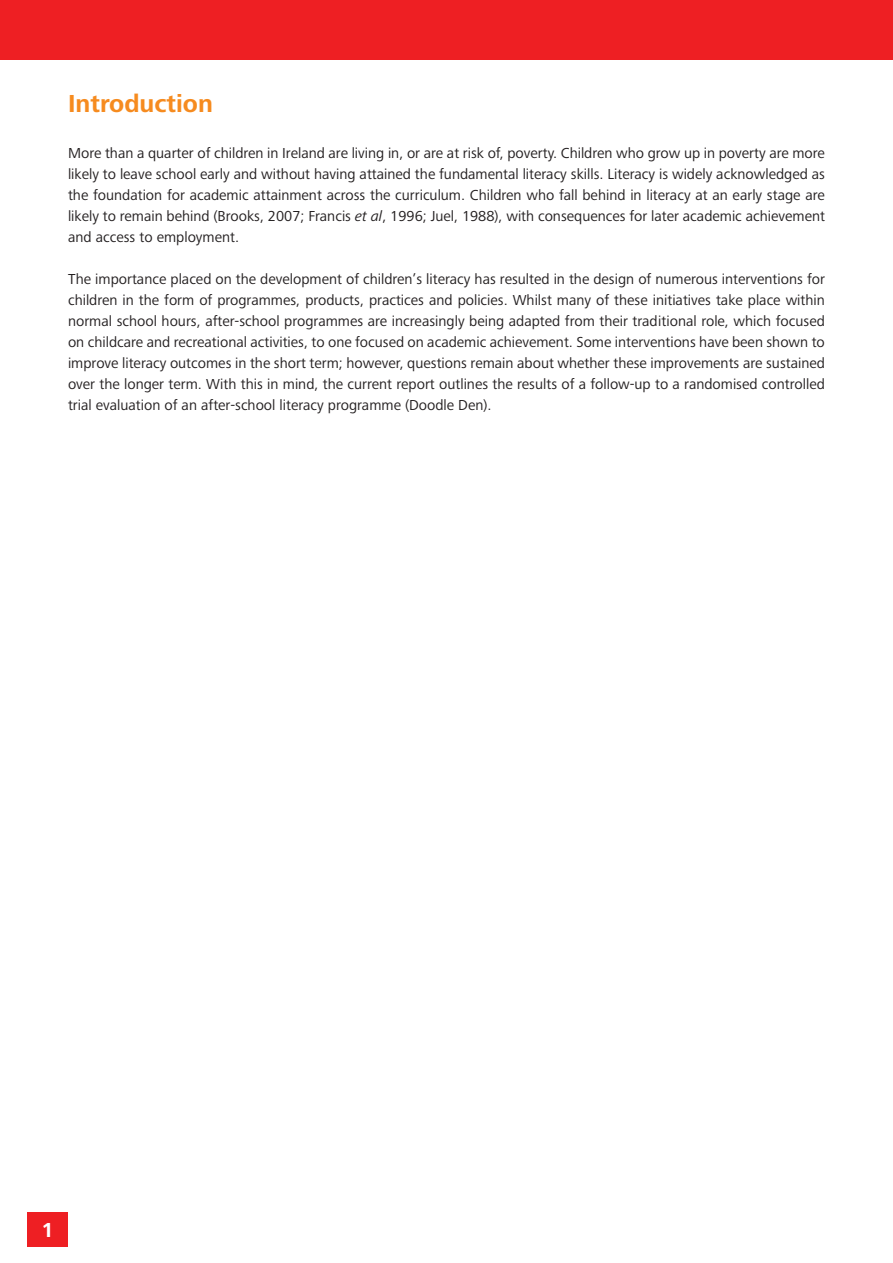
<style>
.page{position:relative;width:893px;height:1263px;background:#fff}
.page>*{position:absolute;margin:0;border:0;box-sizing:border-box;transform-origin:0 0}
.t1{font:700 25.5px "Frutiger Next Pro";color:#f68b1f}
.t2{font:700 21px "Frutiger Next Pro";color:#fff}
.t3{font:15px/21px "Frutiger Next Pro";color:#231f20;text-align:justify}
.s1{font-style:italic}
</style>
<div class="page">
<div style="left:27px;top:1212px;width:41px;height:35px;background:#ee1f23"></div>
<div style="left:0;top:0;width:893px;height:60px;background:#ee1f23"></div>
<h1 class="t1" style="left:68px;top:89px;width:146px">Introduction</h1>
<p class="t3" style="left:68px;top:143px;width:758px">More than a quarter of children in Ireland are living in, or are at risk of, poverty. Children who grow up in poverty are more likely to leave school early and without having attained the fundamental literacy skills. Literacy is widely acknowledged as the foundation for academic attainment across the curriculum. Children who fall behind in literacy at an early stage are likely to remain behind (Brooks, 2007; Francis <span class="s1">et al</span>, 1996; Juel, 1988), with consequences for later academic achievement and access to employment.</p>
<p class="t3" style="left:68px;top:269px;width:758px">The importance placed on the development of children’s literacy has resulted in the design of numerous interventions for children in the form of programmes, products, practices and policies. Whilst many of these initiatives take place within normal school hours, after-school programmes are increasingly being adapted from their traditional role, which focused on childcare and recreational activities, to one focused on academic achievement. Some interventions have been shown to improve literacy outcomes in the short term; however, questions remain about whether these improvements are sustained over the longer term. With this in mind, the current report outlines the results of a follow-up to a randomised controlled trial evaluation of an after-school literacy programme (Doodle Den).</p>
<h2 class="t2" style="left:42px;top:1217px;width:14px">1</h2>
</div>
